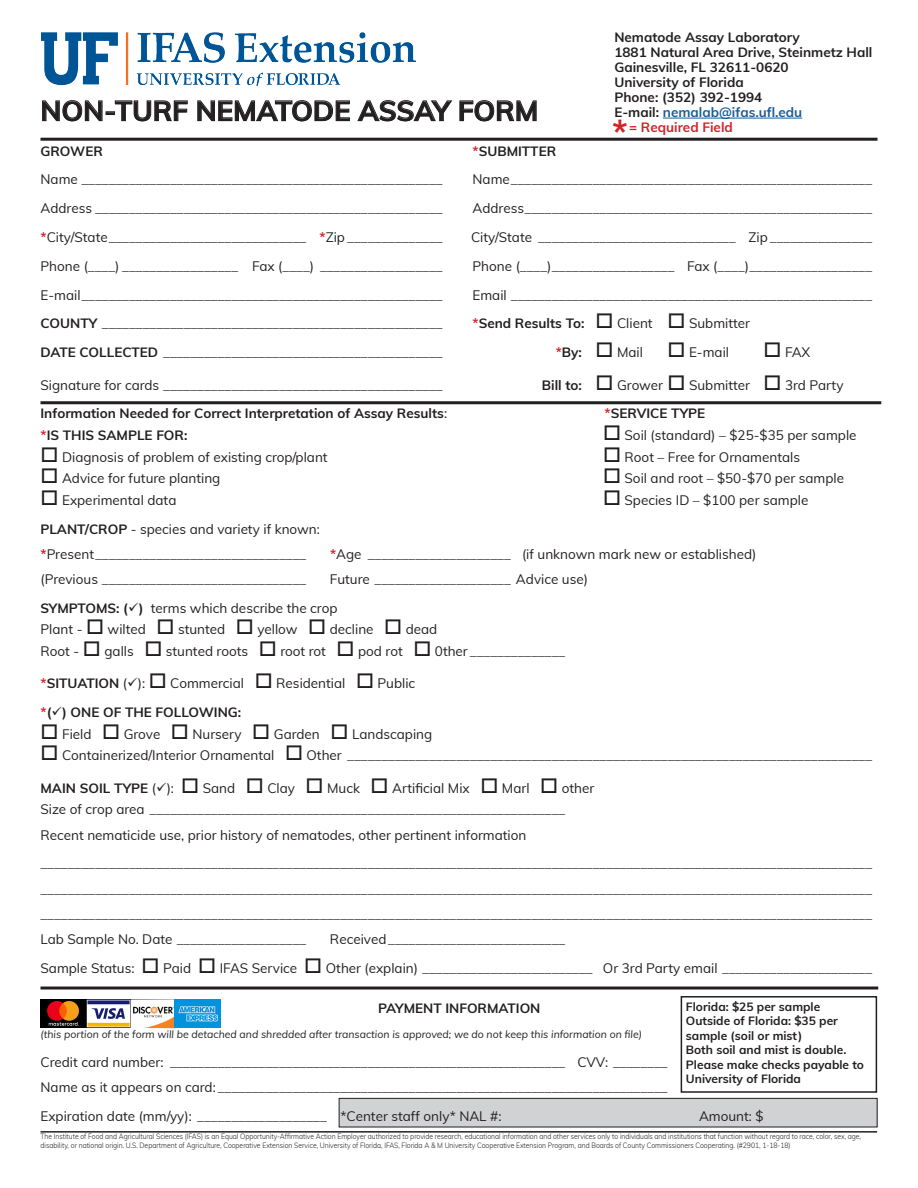
<style>
.page{position:relative;width:918px;height:1188px;background:#fff}
.page>*{position:absolute;margin:0;border:0;box-sizing:border-box;transform-origin:0 0}
.t1{font:700 34.5px "Muli";color:#d1232a}
.t2{font:700 27.75px "Muli";color:#231f20}
.t3{font:13.5px "Muli";color:#231f20}
.t4{font:700 13.5px/15px "Muli";color:#231f20}
.t5{font:700 13.5px "Muli";color:#175d9e}
.t6{font:700 13.5px "Muli";color:#d1232a}
.t7{font:700 12px/14.4px "Muli";color:#231f20}
.t8{font:italic 10.5px "Muli";color:#231f20}
.t9{font:300 7.5px/9px "Muli";letter-spacing:-.005em;color:#231f20;scale:.91 1}
.s1{color:#231f20}
.s2{color:#d1232a}
.s3{font-weight:700;color:#d1232a}
.s4{font-weight:700}
.s5{font-weight:400}
</style>
<div class="page">
<img style="left:41px;top:32px;width:375px;height:53px">
<svg style="left:42px;top:100px;width:146px;height:22px"></svg>
<svg style="left:197px;top:100px;width:153px;height:22px"></svg>
<svg style="left:357px;top:100px;width:95px;height:22px"></svg>
<svg style="left:459px;top:100px;width:78px;height:22px"></svg>
<hr style="left:40px;top:138px;width:838px;height:3px;background:#231f20">
<div style="left:681px;top:996px;width:196px;height:97px;border:2px solid #231f20"></div>
<hr style="left:40px;top:987px;width:838px;height:3px;background:#231f20">
<hr style="left:40px;top:1131px;width:837px;height:2px;background:#231f20">
<div style="left:339px;top:1098px;width:538px;height:29px;background:#d1d2d4"></div>
<div style="left:339px;top:1098px;width:539px;height:29px;border:1px solid #231f20"></div>
<img style="left:41px;top:999px;width:180px;height:29px">
<hr style="left:40px;top:401px;width:841px;height:3px;background:#231f20">
<hr style="left:663px;top:118px;width:139px;height:1px;background:#175d9e">
<p class="t4" style="left:614px;top:29px;width:187px">Nematode Assay Laboratory</p>
<p class="t4" style="left:614px;top:44px;width:260px">1881 Natural Area Drive, Steinmetz Hall<br>Gainesville, FL 32611-0620</p>
<p class="t4" style="left:614px;top:74px;width:131px">University of Florida</p>
<p class="t4" style="left:614px;top:89px;width:149px">Phone: (352) 392-1994</p>
<p class="t5" style="left:614px;top:102px;width:189px"><span class="s1">E-mail:</span> nemalab@ifas.ufl.edu</p>
<p class="t6" style="left:629px;top:117px;width:105px">= Required Field</p>
<p class="t2" style="left:40px;top:90px;width:499px">NON-TURF NEMATODE ASSAY FORM</p>
<p class="t4" style="left:40px;top:143px;width:64px">GROWER</p>
<p class="t4" style="left:472px;top:143px;width:85px"><span class="s2">*</span>SUBMITTER</p>
<p class="t3" style="left:40px;top:170px;width:404px">Name _____________________________________________________</p>
<p class="t3" style="left:473px;top:170px;width:401px">Name_____________________________________________________</p>
<p class="t3" style="left:40px;top:198px;width:404px">Address ___________________________________________________</p>
<p class="t3" style="left:473px;top:198px;width:401px">Address___________________________________________________</p>
<p class="t3" style="left:40px;top:227px;width:404px"><span class="s3">*</span>City/State_____________________________ <span class="s3">*</span>Zip ______________</p>
<p class="t3" style="left:471px;top:227px;width:403px">City/State _____________________________ Zip _______________</p>
<p class="t3" style="left:40px;top:256px;width:404px">Phone (____) _________________ Fax (____) __________________</p>
<p class="t3" style="left:473px;top:256px;width:401px">Phone (____)__________________ Fax (____)__________________</p>
<p class="t3" style="left:40px;top:285px;width:404px">E-mail_____________________________________________________</p>
<p class="t3" style="left:473px;top:285px;width:401px">Email _____________________________________________________</p>
<p class="t3" style="left:40px;top:314px;width:404px"><span class="s4">COUNTY</span> __________________________________________________</p>
<p class="t3" style="left:472px;top:314px;width:279px"><span class="s3">*</span><span class="s4">Send Results To:</span> □ Client □ Submitter</p>
<p class="t3" style="left:40px;top:342px;width:404px"><span class="s4">DATE COLLECTED</span> _________________________________________</p>
<p class="t3" style="left:556px;top:342px;width:175px"><span class="s3">*</span><span class="s4">By:</span> □ Mail □ E-mail</p>
<p class="t3" style="left:764px;top:342px;width:48px">□ FAX</p>
<p class="t3" style="left:40px;top:375px;width:404px">Signature for cards _________________________________________</p>
<p class="t3" style="left:542px;top:375px;width:303px"><span class="s4">Bill to:</span> □ Grower □ Submitter □ 3rd Party</p>
<p class="t4" style="left:40px;top:405px;width:408px">Information Needed for Correct Interpretation of Assay Results<span class="s5">:</span></p>
<p class="t4" style="left:604px;top:405px;width:102px"><span class="s2">*</span>SERVICE TYPE</p>
<p class="t4" style="left:40px;top:427px;width:148px"><span class="s2">*</span>IS THIS SAMPLE FOR:</p>
<p class="t3" style="left:603px;top:425px;width:255px">□ Soil (standard) – $25-$35 per sample</p>
<p class="t3" style="left:40px;top:447px;width:289px">□ Diagnosis of problem of existing crop/plant</p>
<p class="t3" style="left:603px;top:447px;width:199px">□ Root – Free for Ornamentals</p>
<p class="t3" style="left:40px;top:468px;width:181px">□ Advice for future planting</p>
<p class="t3" style="left:603px;top:468px;width:243px">□ Soil and root – $50-$70 per sample</p>
<p class="t3" style="left:40px;top:490px;width:137px">□ Experimental data</p>
<p class="t3" style="left:603px;top:490px;width:207px">□ Species ID – $100 per sample</p>
<p class="t3" style="left:40px;top:519px;width:281px"><span class="s4">PLANT/CROP</span> - species and variety if known:</p>
<p class="t3" style="left:40px;top:544px;width:267px"><span class="s3">*</span>Present_______________________________</p>
<p class="t3" style="left:330px;top:544px;width:428px"><span class="s3">*</span>Age _____________________ (if unknown mark new or established)</p>
<p class="t3" style="left:40px;top:569px;width:267px">(Previous ______________________________</p>
<p class="t3" style="left:330px;top:569px;width:259px">Future ____________________ Advice use)</p>
<p class="t3" style="left:40px;top:598px;width:299px"><span class="s4">SYMPTOMS: (</span>✓<span class="s4">)</span> terms which describe the crop</p>
<p class="t3" style="left:40px;top:620px;width:398px">Plant - □ wilted □ stunted □ yellow □ decline □ dead</p>
<p class="t3" style="left:40px;top:641px;width:526px">Root - □ galls □ stunted roots □ root rot □ pod rot □ 0ther ______________</p>
<p class="t3" style="left:40px;top:674px;width:376px"><span class="s3">*</span><span class="s4">SITUATION</span> (✓): □ Commercial □ Residential □ Public</p>
<p class="t4" style="left:40px;top:704px;width:202px"><span class="s2">*</span>(✓) ONE OF THE FOLLOWING:</p>
<p class="t3" style="left:40px;top:724px;width:393px">□ Field □ Grove □ Nursery □ Garden □ Landscaping</p>
<p class="t3" style="left:40px;top:746px;width:833px">□ Containerized/Interior Ornamental □ Other _____________________________________________________________________________</p>
<p class="t3" style="left:40px;top:778px;width:555px"><span class="s4">MAIN SOIL TYPE</span> (✓): □ Sand □ Clay □ Muck □ Artificial Mix □ Marl □ other</p>
<p class="t3" style="left:40px;top:800px;width:526px">Size of crop area _____________________________________________________________</p>
<p class="t3" style="left:40px;top:825px;width:487px">Recent nematicide use, prior history of nematodes, other pertinent information</p>
<p class="t3" style="left:40px;top:854px;width:833px">__________________________________________________________________________________________________________________________</p>
<p class="t3" style="left:40px;top:879px;width:833px">__________________________________________________________________________________________________________________________</p>
<p class="t3" style="left:40px;top:904px;width:833px">__________________________________________________________________________________________________________________________</p>
<p class="t3" style="left:40px;top:929px;width:267px">Lab Sample No. Date ___________________</p>
<p class="t3" style="left:330px;top:929px;width:237px">Received__________________________</p>
<p class="t3" style="left:40px;top:958px;width:833px">Sample Status: □ Paid □ IFAS Service □ Other (explain) _________________________ Or 3rd Party email ______________________</p>
<p class="t7" style="left:686px;top:999px;width:136px">Florida: $25 per sample</p>
<p class="t7" style="left:686px;top:1013px;width:154px">Outside of Florida: $35 per</p>
<p class="t7" style="left:686px;top:1028px;width:118px">sample (soil or mist)</p>
<p class="t7" style="left:686px;top:1042px;width:162px">Both soil and mist is double.</p>
<p class="t7" style="left:686px;top:1057px;width:180px">Please make checks payable to<br>University of Florida</p>
<p class="t1" style="left:612px;top:107px;width:17px">*</p>
<p class="t4" style="left:378px;top:1000px;width:164px">PAYMENT INFORMATION</p>
<p class="t8" style="left:40px;top:1026px;width:603px">(this portion of the form will be detached and shredded after transaction is approved; we do not keep this information on file)</p>
<p class="t3" style="left:40px;top:1052px;width:629px">Credit card number: __________________________________________________________ CVV: ________</p>
<p class="t3" style="left:40px;top:1077px;width:629px">Name as it appears on card: __________________________________________________________________</p>
<p class="t3" style="left:40px;top:1106px;width:462px">Expiration date (mm/yy): ___________________ *Center staff only* NAL #:</p>
<p class="t3" style="left:699px;top:1106px;width:66px">Amount: $</p>
<p class="t9" style="left:40px;top:1132px;width:903px">The Institute of Food and Agricultural Sciences (IFAS) is an Equal Opportunity-Affirmative Action Employer authorized to provide research, educational information and other services only to individuals and institutions that function without regard to race, color, sex, age, disability, or national origin. U.S. Department of Agriculture, Cooperative Extension Service, University of Florida, IFAS, Florida A &amp; M University Cooperative Extension Program, and Boards of County Commissioners Cooperating. (#2901, 1-18-18)</p>
</div>
